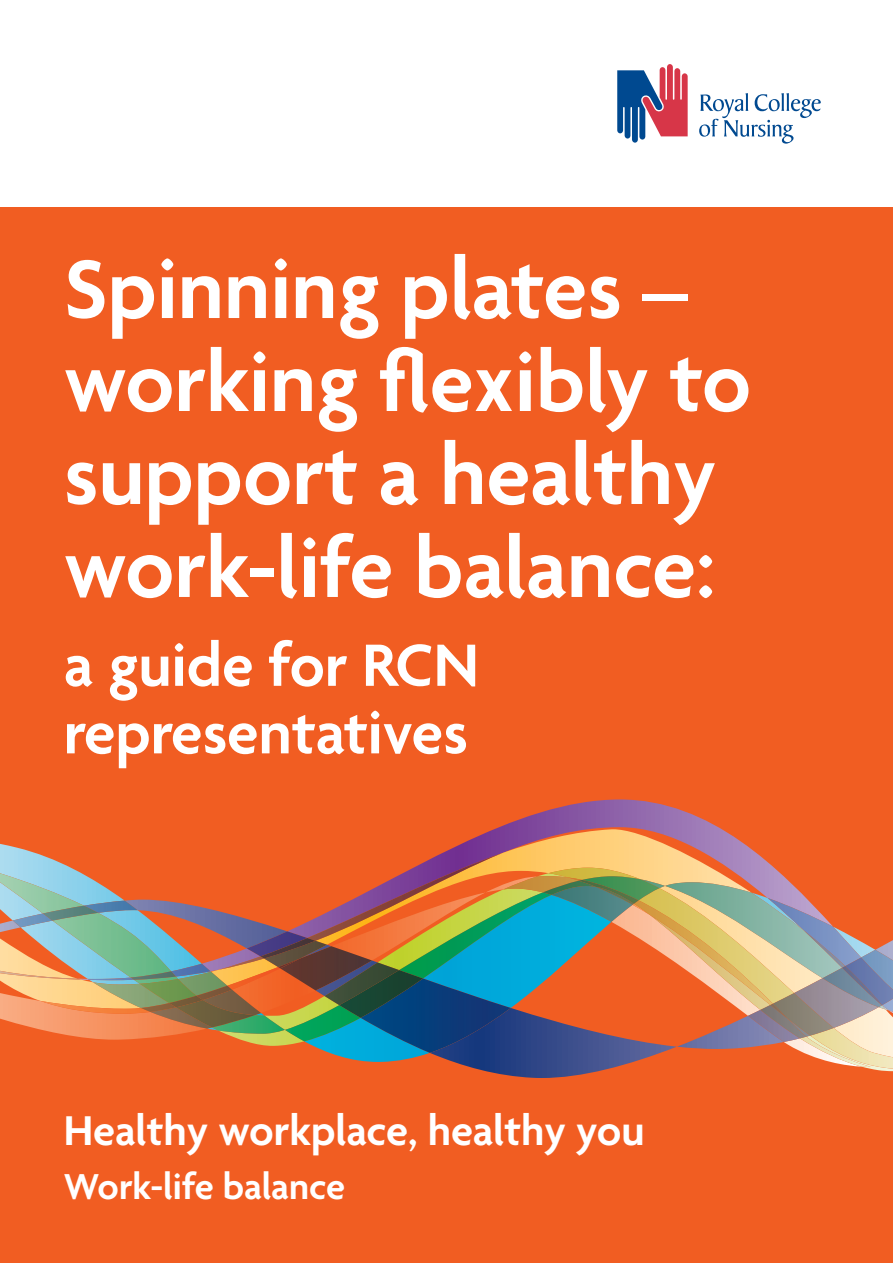
<style>
.page{position:relative;width:893px;height:1263px;background:#fff}
.page>*{position:absolute;margin:0;border:0;box-sizing:border-box;transform-origin:0 0}
.t1{font:600 90px/93px "Agenda";color:#fff}
.t2{font:600 64.5px/67.5px "Agenda";color:#fff}
.t3{font:600 45px "Agenda";color:#fff}
.t4{font:600 39px "Agenda";color:#fff}
</style>
<div class="page">
<div style="left:0;top:208px;width:893px;height:1055px;background:#f15d22"></div>
<svg style="left:495px;top:799px;width:226px;height:30px"></svg>
<svg style="left:0;top:829px;width:784px;height:47px"></svg>
<img style="left:265px;top:853px;width:238px;height:26px">
<svg style="left:0;top:844px;width:265px;height:32px"></svg>
<img style="left:373px;top:879px;width:97px;height:10px">
<svg style="left:485px;top:876px;width:311px;height:13px"></svg>
<img style="left:551px;top:895px;width:28px;height:5px">
<img style="left:0;top:873px;width:178px;height:27px">
<svg style="left:537px;top:873px;width:11px;height:3px"></svg>
<img style="left:548px;top:868px;width:92px;height:9px">
<img style="left:659px;top:888px;width:149px;height:12px">
<img style="left:582px;top:876px;width:77px;height:24px">
<img style="left:352px;top:892px;width:199px;height:8px">
<img style="left:503px;top:876px;width:76px;height:16px">
<img style="left:568px;top:877px;width:14px;height:4px">
<img style="left:543px;top:881px;width:36px;height:14px">
<img style="left:579px;top:880px;width:60px;height:20px">
<svg style="left:0;top:900px;width:893px;height:178px"></svg>
<img style="left:264px;top:990px;width:615px;height:38px">
<img style="left:13px;top:900px;width:880px;height:90px">
<img style="left:845px;top:957px;width:48px;height:48px">
<img style="left:822px;top:968px;width:60px;height:39px">
<img style="left:842px;top:966px;width:40px;height:39px">
<img style="left:361px;top:1042px;width:150px;height:11px">
<img style="left:280px;top:946px;width:520px;height:96px">
<img style="left:278px;top:958px;width:22px;height:10px">
<img style="left:43px;top:906px;width:55px;height:14px">
<img style="left:773px;top:993px;width:61px;height:42px">
<img style="left:324px;top:962px;width:75px;height:43px">
<img style="left:339px;top:970px;width:84px;height:48px">
<img style="left:760px;top:1005px;width:46px;height:33px">
<img style="left:770px;top:1004px;width:17px;height:14px">
<svg style="left:617px;top:64px;width:71px;height:79px"></svg>
<svg style="left:699px;top:93px;width:122px;height:51px"></svg>
<p class="t1" style="left:64px;top:248px;width:689px">Spinning plates – working flexibly to support a healthy work-life balance:</p>
<p class="t2" style="left:64px;top:635px;width:417px">a guide for RCN representatives</p>
<p class="t3" style="left:64px;top:1106px;width:582px">Healthy workplace, healthy you</p>
<p class="t4" style="left:64px;top:1166px;width:283px">Work-life balance</p>
</div>
